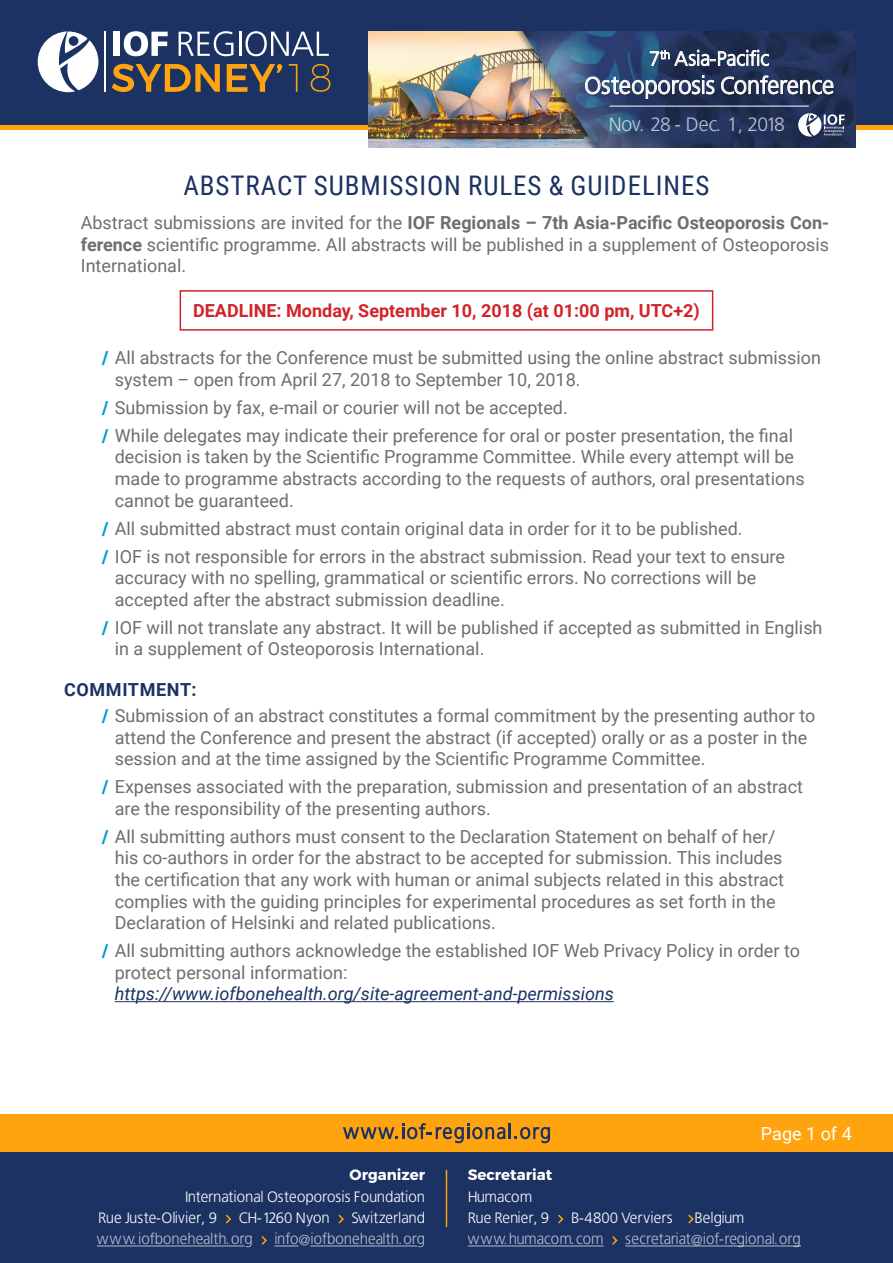
<style>
.page{position:relative;width:893px;height:1263px;background:#fff}
.page>*{position:absolute;margin:0;border:0;box-sizing:border-box;transform-origin:0 0}
.t1{font:27px "Roboto Condensed";letter-spacing:.035em;color:#1b3262}
.t2{font:23.4px "Bastardus Sans";color:#fff}
.t3{font:19.65px "Bastardus Sans";color:#fff}
.t4{font:19.35px "Bastardus Sans";letter-spacing:-.025em;color:#fff}
.t5{font:18px/21.6px "Roboto";color:#6d6e71}
.t6{font:italic 18px "Roboto";color:#1b3262}
.t7{font:700 18px "Roboto";color:#d2232a}
.t8{font:18px "Roboto";color:#fff}
.t9{font:15px/21.3px "Bastardus Sans";color:#fff;text-align:justify}
.t10{font:15px/21.3px "Bastardus Sans";color:rgb(255 255 255/.7)}
.t11{font:700 15px "Montserrat";color:#fff}
.s1{font-weight:700}
.s2{font-weight:900;color:#0099d8}
.s3{font-weight:700;color:#1b3262}
.s4{color:#1b3262}
.s5{color:rgb(255 255 255/.7)}
.s6{color:rgb(27 50 98/.7)}
.s7{color:#fff}
</style>
<div class="page">
<div style="left:0;top:0;width:893px;height:125px;background:#1b3262"></div>
<div style="left:0;top:125px;width:893px;height:5px;background:#ffa40e"></div>
<svg style="left:112px;top:64px;width:108px;height:28px"></svg>
<svg style="left:227px;top:64px;width:55px;height:28px"></svg>
<svg style="left:289px;top:64px;width:8px;height:28px"></svg>
<svg style="left:311px;top:64px;width:19px;height:28px"></svg>
<hr style="left:104px;top:31px;width:2px;height:61px;background:#fff">
<svg style="left:179px;top:31px;width:54px;height:25px"></svg>
<hr style="left:239px;top:32px;width:2px;height:24px;background:#fff">
<svg style="left:245px;top:31px;width:84px;height:25px"></svg>
<div style="left:113px;top:32px;width:7px;height:24px;background:#fff"></div>
<svg style="left:124px;top:31px;width:44px;height:25px"></svg>
<svg style="left:38px;top:31px;width:60px;height:61px"></svg>
<img style="left:368px;top:31px;width:487px;height:116px">
<hr style="left:610px;top:106px;width:198px;height:1px;background:#fff">
<svg style="left:798px;top:113px;width:47px;height:24px"></svg>
<img style="left:583px;top:41px;width:253px;height:60px">
<svg style="left:650px;top:50px;width:119px;height:16px"></svg>
<svg style="left:585px;top:75px;width:129px;height:24px"></svg>
<svg style="left:721px;top:76px;width:112px;height:22px"></svg>
<div style="left:0;top:1152px;width:893px;height:111px;background:#1b3262"></div>
<div style="left:0;top:1114px;width:893px;height:38px;background:#ffa40e"></div>
<hr style="left:97px;top:1245px;width:147px;height:1px;background:#6c7b9a">
<svg style="left:274px;top:1245px;width:24px;height:1px"></svg>
<hr style="left:310px;top:1245px;width:107px;height:1px;background:#6c7b9a">
<svg style="left:343px;top:1123px;width:207px;height:20px"></svg>
<hr style="left:468px;top:1245px;width:136px;height:1px;background:#6c7b9a">
<hr style="left:625px;top:1245px;width:176px;height:1px;background:#6c7b9a">
<hr style="left:446px;top:1170px;width:1px;height:56px;background:#ffa40e">
<svg style="left:226px;top:1214px;width:5px;height:10px"></svg>
<svg style="left:338px;top:1214px;width:6px;height:10px"></svg>
<svg style="left:558px;top:1214px;width:6px;height:10px"></svg>
<svg style="left:688px;top:1214px;width:6px;height:10px"></svg>
<svg style="left:612px;top:1236px;width:6px;height:9px"></svg>
<svg style="left:261px;top:1236px;width:6px;height:9px"></svg>
<div style="left:180px;top:290px;width:533px;height:41px;border:2px solid #d2232a"></div>
<hr style="left:115px;top:1001px;width:499px;height:1px;background:#1b3262">
<p class="t3" style="left:649px;top:47px;width:122px">7<sup>th</sup> Asia-Pacific</p>
<p class="t2" style="left:584px;top:72px;width:251px">Osteoporosis Conference</p>
<p class="t4" style="left:608px;top:113px;width:178px">Nov. 28 - Dec. 1, 2018</p>
<h1 class="t1" style="left:183px;top:166px;width:528px">ABSTRACT SUBMISSION RULES &amp; GUIDELINES</h1>
<p class="t5" style="left:81px;top:211px;width:750px;text-align:justify">Abstract submissions are invited for the <span class="s1">IOF Regionals – 7th Asia-Pacific Osteoporosis Con&shy;ference</span> scientific programme. All abstracts will be published in a supplement of Osteoporosis International.</p>
<p class="t7" style="left:193px;top:298px;width:508px">DEADLINE: Monday, September 10, 2018 (at 01:00 pm, UTC+2)</p>
<p class="t5" style="left:115px;top:346px;width:708px;text-indent:-13px"><span class="s2">/</span> All abstracts for the Conference must be submitted using the online abstract submission system – open from April 27, 2018 to September 10, 2018.</p>
<p class="t5" style="left:102px;top:393px;width:692px;line-height:27.9px"><span class="s2">/</span> Submission by fax, e-mail or courier will not be accepted.<br><span class="s2">/</span> While delegates may indicate their preference for oral or poster presentation, the final</p>
<p class="t5" style="left:115px;top:446px;width:691px">decision is taken by the Scientific Programme Committee. While every attempt will be made to programme abstracts according to the requests of authors, oral presentations cannot be guaranteed.</p>
<p class="t5" style="left:102px;top:514px;width:684px;line-height:27.9px"><span class="s2">/</span> All submitted abstract must contain original data in order for it to be published.<br><span class="s2">/</span> IOF is not responsible for errors in the abstract submission. Read your text to ensure</p>
<p class="t5" style="left:115px;top:566px;width:643px">accuracy with no spelling, grammatical or scientific errors. No corrections will be accepted after the abstract submission deadline.</p>
<p class="t5" style="left:115px;top:616px;width:709px;text-indent:-13px"><span class="s2">/</span> IOF will not translate any abstract. It will be published if accepted as submitted in English in a supplement of Osteoporosis International.</p>
<p class="t5" style="left:102px;top:676px;width:715px;line-height:25.8px;text-indent:-38px"><span class="s3">COMMITMENT:<br></span><span class="s2">/</span> Submission of an abstract constitutes a formal commitment by the presenting author to</p>
<p class="t5" style="left:115px;top:726px;width:694px">attend the Conference and present the abstract (if accepted) orally or as a poster in the session and at the time assigned by the Scientific Programme Committee.</p>
<p class="t5" style="left:115px;top:775px;width:690px;text-indent:-13px"><span class="s2">/</span> Expenses associated with the preparation, submission and presentation of an abstract are the responsibility of the presenting authors.</p>
<p class="t5" style="left:115px;top:825px;width:671px;text-indent:-13px"><span class="s2">/</span> All submitting authors must consent to the Declaration Statement on behalf of her/ his co-authors in order for the abstract to be accepted for submission. This includes the certification that any work with human or animal subjects related in this abstract complies with the guiding principles for experimental procedures as set forth in the Declaration of Helsinki and related publications.</p>
<p class="t5" style="left:115px;top:939px;width:687px;text-indent:-13px"><span class="s2">/</span> All submitting authors acknowledge the established IOF Web Privacy Policy in order to protect personal information:</p>
<p class="t6" style="left:115px;top:981px;width:501px">https://www.iofbonehealth.org/site-agreement-and-permissions</p>
<p class="t11" style="left:350px;top:1166px;width:77px">Organizer</p>
<p class="t9" style="left:97px;top:1186px;width:330px;text-indent:88px">International Osteoporosis Foundation Rue Juste-Olivier, 9 <span class="s4">—</span> CH-1260 Nyon <span class="s4">—</span> Switzerland <span class="s5">www.iofbonehealth.org</span> <span class="s6">—</span> <span class="s5">info@iofbonehealth.org</span></p>
<p class="t8" style="left:761px;top:1121px;width:92px">Page 1 of 4</p>
<p class="t11" style="left:468px;top:1166px;width:86px">Secretariat</p>
<p class="t10" style="left:468px;top:1186px;width:335px"><span class="s7">Humacom<br>Rue Renier, 9</span> <span class="s4">—</span> <span class="s7">B-4800 Verviers</span> <span class="s4">—</span> <span class="s7">Belgium </span>www.humacom.com <span class="s6">—</span> secretariat@iof-regional.org</p>
</div>
